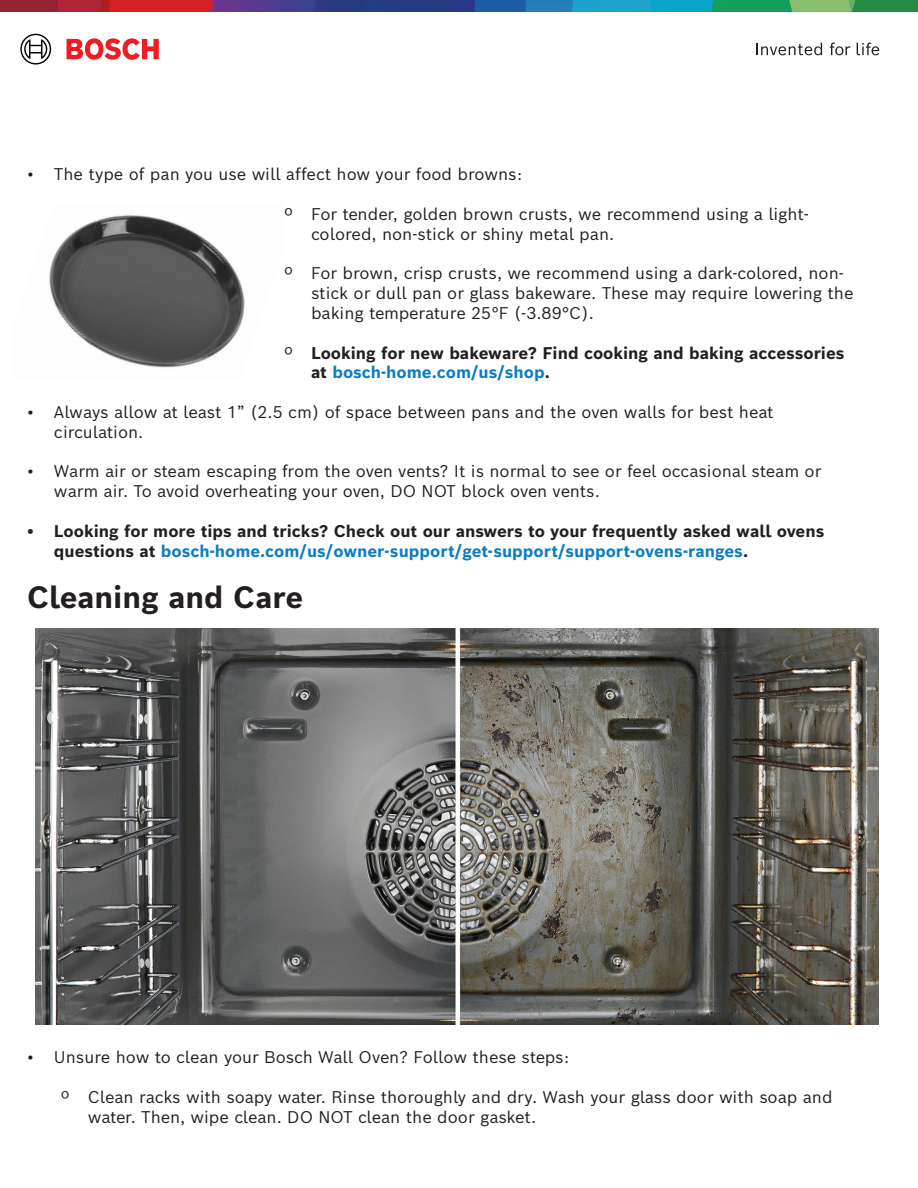
<style>
.page{position:relative;width:918px;height:1188px;background:#fff}
.page>*{position:absolute;margin:0;border:0;box-sizing:border-box;transform-origin:0 0}
.t1{font:700 30px "Bosch Sans";color:#231f20}
.t2{font:16.5px/19.8px "Bosch Sans";letter-spacing:-.005em;color:#231f20}
.t3{font:700 16.5px/19.8px "Bosch Sans";color:#231f20}
.s1{font-weight:400}
.s2{color:#0d7dc2}
</style>
<div class="page">
<div style="left:0;top:0;width:58px;height:12px;background:#942231"></div>
<svg style="left:58px;top:0;width:860px;height:12px;background:#4b657b"></svg>
<svg style="left:67px;top:38px;width:92px;height:22px"></svg>
<svg style="left:20px;top:34px;width:31px;height:31px"></svg>
<svg style="left:757px;top:43px;width:65px;height:12px"></svg>
<svg style="left:830px;top:43px;width:21px;height:12px"></svg>
<svg style="left:857px;top:43px;width:22px;height:12px"></svg>
<img style="left:36px;top:629px;width:842px;height:396px">
<img style="left:104px;top:215px;width:141px;height:153px">
<img style="left:49px;top:218px;width:55px;height:123px">
<img style="left:85px;top:341px;width:86px;height:27px">
<p class="t2" style="left:27px;top:163px;width:497px">• The type of pan you use will affect how your food browns:</p>
<p class="t2" style="left:311px;top:203px;width:499px;text-indent:-27px">º For tender, golden brown crusts, we recommend using a light&shy;colored, non-stick or shiny metal pan.</p>
<p class="t2" style="left:311px;top:262px;width:544px;text-indent:-27px">º For brown, crisp crusts, we recommend using a dark-colored, non&shy;stick or dull pan or glass bakeware. These may require lowering the baking temperature 25°F (-3.89°C).</p>
<p class="t3" style="left:311px;top:341px;width:535px;text-indent:-27px"><span class="s1">º</span> Looking for new bakeware? Find cooking and baking accessories at <span class="s2">bosch-home.com/us/shop</span>.</p>
<p class="t2" style="left:54px;top:401px;width:721px;text-indent:-27px">• Always allow at least 1” (2.5 cm) of space between pans and the oven walls for best heat circulation.</p>
<p class="t2" style="left:54px;top:460px;width:769px;text-indent:-27px">• Warm air or steam escaping from the oven vents? It is normal to see or feel occasional steam or warm air. To avoid overheating your oven, DO NOT block oven vents.</p>
<p class="t3" style="left:54px;top:519px;width:772px;text-indent:-27px">• Looking for more tips and tricks? Check out our answers to your frequently asked wall ovens questions at <span class="s2">bosch-home.com/us/owner-support/get-support/support-ovens-ranges</span>.</p>
<h1 class="t1" style="left:27px;top:572px;width:278px">Cleaning and Care</h1>
<p class="t2" style="left:27px;top:1046px;width:544px">• Unsure how to clean your Bosch Wall Oven? Follow these steps:</p>
<p class="t2" style="left:88px;top:1085px;width:746px;text-indent:-27px">º Clean racks with soapy water. Rinse thoroughly and dry. Wash your glass door with soap and water. Then, wipe clean. DO NOT clean the door gasket.</p>
</div>
